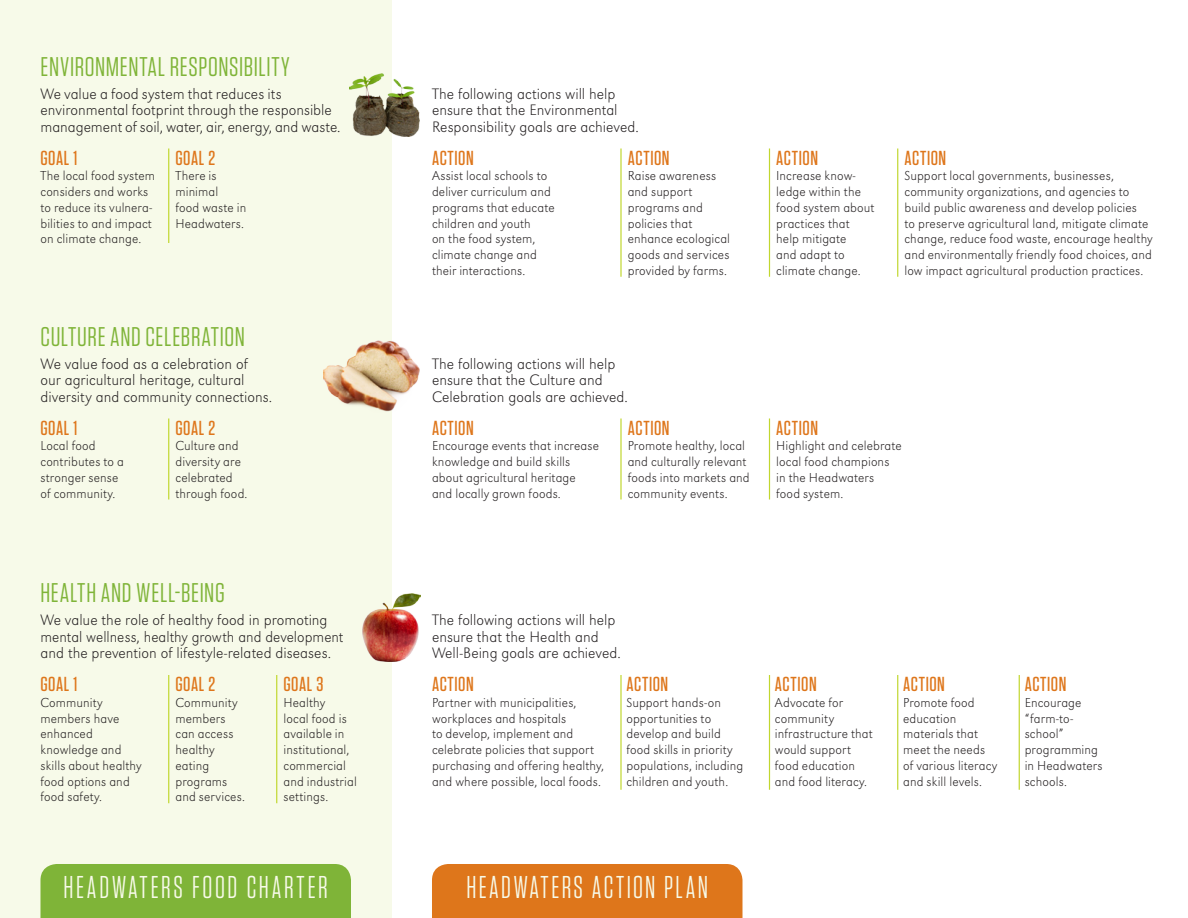
<style>
.page{position:relative;width:1188px;height:918px;background:#fff}
.page>*{position:absolute;margin:0;border:0;box-sizing:border-box;transform-origin:0 0}
.t1{font:31.5px "Tungsten Narrow";letter-spacing:.08em;color:#f7fae9}
.t2{font:27px "Tungsten";letter-spacing:.025em;color:#7fb438}
.t3{font:500 20.25px "Tungsten";letter-spacing:.03em;color:#de761b}
.t4{font:15.75px/16.5px "URW Grotesk T Extr Ligh";color:#231f20}
.t5{font:13.5px/15.8px "URW Grotesk T Extr Ligh";letter-spacing:.01em;color:#231f20}
</style>
<div class="page">
<hr style="left:769px;top:148px;width:1px;height:129px;background:#c1d72f">
<hr style="left:620px;top:148px;width:2px;height:129px;background:#c1d72f">
<hr style="left:897px;top:148px;width:1px;height:129px;background:#c1d72f">
<hr style="left:620px;top:418px;width:2px;height:82px;background:#c1d72f">
<hr style="left:769px;top:418px;width:1px;height:82px;background:#c1d72f">
<hr style="left:769px;top:675px;width:1px;height:115px;background:#c1d72f">
<hr style="left:1019px;top:675px;width:1px;height:115px;background:#c1d72f">
<hr style="left:897px;top:675px;width:1px;height:115px;background:#c1d72f">
<hr style="left:620px;top:675px;width:2px;height:115px;background:#c1d72f">
<div style="left:0;top:0;width:392px;height:918px;background:#f7fae9"></div>
<hr style="left:168px;top:418px;width:1px;height:82px;background:#c1d72f">
<hr style="left:168px;top:148px;width:1px;height:95px;background:#c1d72f">
<hr style="left:168px;top:675px;width:1px;height:128px;background:#c1d72f">
<hr style="left:276px;top:675px;width:1px;height:128px;background:#c1d72f">
<img style="left:362px;top:594px;width:59px;height:68px">
<img style="left:350px;top:73px;width:70px;height:63px">
<div style="left:432px;top:864px;width:310px;height:54px;background:#de761b"></div>
<div style="left:40px;top:864px;width:311px;height:54px;background:#7fb438"></div>
<img style="left:323px;top:341px;width:96px;height:71px">
<h2 class="t2" style="left:40px;top:52px;width:251px">ENVIRONMENTAL RESPONSIBILITY</h2>
<p class="t4" style="left:40px;top:85px;width:302px">We value a food system that reduces its environmental footprint through the responsible management of soil, water, air, energy, and waste.</p>
<h3 class="t3" style="left:40px;top:147px;width:38px">GOAL 1</h3>
<p class="t5" style="left:40px;top:168px;width:116px">The local food system considers and works to reduce its vulnera&shy;bilities to and impact on climate change.</p>
<h3 class="t3" style="left:176px;top:147px;width:41px">GOAL 2</h3>
<p class="t5" style="left:176px;top:168px;width:72px">There is minimal<br>food waste in<br>Headwaters.</p>
<h2 class="t2" style="left:40px;top:322px;width:206px">CULTURE AND CELEBRATION</h2>
<p class="t4" style="left:40px;top:355px;width:233px">We value food as a celebration of<br>our agricultural heritage, cultural diversity and community connections.</p>
<h3 class="t3" style="left:40px;top:417px;width:38px">GOAL 1</h3>
<p class="t5" style="left:40px;top:438px;width:85px">Local food contributes to a stronger sense of community.</p>
<h3 class="t3" style="left:176px;top:417px;width:41px">GOAL 2</h3>
<p class="t5" style="left:176px;top:438px;width:73px">Culture and diversity are celebrated through food.</p>
<p class="t4" style="left:432px;top:85px;width:208px">The following actions will help ensure that the Environmental<br>Responsibility goals are achieved.</p>
<h3 class="t3" style="left:432px;top:147px;width:43px">ACTION</h3>
<p class="t5" style="left:432px;top:168px;width:124px">Assist local schools to deliver curriculum and programs that educate children and youth<br>on the food system, climate change and their interactions.</p>
<h3 class="t3" style="left:628px;top:147px;width:43px">ACTION</h3>
<p class="t5" style="left:628px;top:168px;width:104px">Raise awareness and support programs and policies that enhance ecological goods and services provided by farms.</p>
<h3 class="t3" style="left:776px;top:147px;width:43px">ACTION</h3>
<p class="t5" style="left:776px;top:168px;width:100px">Increase know&shy;ledge within the food system about practices that help mitigate<br>and adapt to climate change.</p>
<h3 class="t3" style="left:904px;top:147px;width:43px">ACTION</h3>
<p class="t5" style="left:904px;top:168px;width:250px">Support local governments, businesses, community organizations, and agencies to build public awareness and develop policies<br>to preserve agricultural land, mitigate climate change, reduce food waste, encourage healthy and environmentally friendly food choices, and low impact agricultural production practices.</p>
<p class="t4" style="left:432px;top:355px;width:197px">The following actions will help ensure that the Culture and<br>Celebration goals are achieved.</p>
<h3 class="t3" style="left:432px;top:417px;width:43px">ACTION</h3>
<p class="t5" style="left:432px;top:438px;width:168px">Encourage events that increase knowledge and build skills about agricultural heritage and locally grown foods.</p>
<h3 class="t3" style="left:628px;top:417px;width:43px">ACTION</h3>
<p class="t5" style="left:628px;top:438px;width:124px">Promote healthy, local and culturally relevant foods into markets and community events.</p>
<h3 class="t3" style="left:776px;top:417px;width:43px">ACTION</h3>
<p class="t5" style="left:776px;top:438px;width:127px">Highlight and celebrate local food champions in the Headwaters<br>food system.</p>
<h2 class="t2" style="left:40px;top:579px;width:186px">HEALTH AND WELL-BEING</h2>
<p class="t4" style="left:40px;top:612px;width:304px">We value the role of healthy food in promoting mental wellness, healthy growth and development and the prevention of lifestyle-related diseases.</p>
<h3 class="t3" style="left:40px;top:674px;width:38px">GOAL 1</h3>
<p class="t5" style="left:40px;top:695px;width:103px">Community members have enhanced knowledge and skills about healthy food options and food safety.</p>
<h3 class="t3" style="left:176px;top:674px;width:41px">GOAL 2</h3>
<p class="t5" style="left:176px;top:695px;width:71px">Community members can access healthy eating programs and services.</p>
<h3 class="t3" style="left:284px;top:674px;width:41px">GOAL 3</h3>
<p class="t5" style="left:284px;top:695px;width:75px">Healthy<br>local food is available in institutional, commercial and industrial settings.</p>
<p class="t4" style="left:432px;top:612px;width:190px">The following actions will help ensure that the Health and<br>Well-Being goals are achieved.</p>
<h3 class="t3" style="left:432px;top:674px;width:43px">ACTION</h3>
<p class="t5" style="left:432px;top:695px;width:174px">Partner with municipalities, workplaces and hospitals<br>to develop, implement and celebrate policies that support purchasing and offering healthy, and where possible, local foods.</p>
<h3 class="t3" style="left:626px;top:674px;width:43px">ACTION</h3>
<p class="t5" style="left:626px;top:695px;width:118px">Support hands-on opportunities to develop and build food skills in priority populations, including children and youth.</p>
<h1 class="t1" style="left:64px;top:871px;width:266px">HEADWATERS FOOD CHARTER</h1>
<h1 class="t1" style="left:466px;top:871px;width:243px">HEADWATERS ACTION PLAN</h1>
<h3 class="t3" style="left:775px;top:674px;width:43px">ACTION</h3>
<p class="t5" style="left:775px;top:695px;width:99px">Advocate for community infrastructure that would support food education and food literacy.</p>
<h3 class="t3" style="left:903px;top:674px;width:43px">ACTION</h3>
<p class="t5" style="left:903px;top:695px;width:96px">Promote food education materials that meet the needs of various literacy and skill levels.</p>
<h3 class="t3" style="left:1025px;top:674px;width:43px">ACTION</h3>
<p class="t5" style="left:1025px;top:695px;width:80px">Encourage “farm-to&shy;school” programming in Headwaters schools.</p>
</div>
